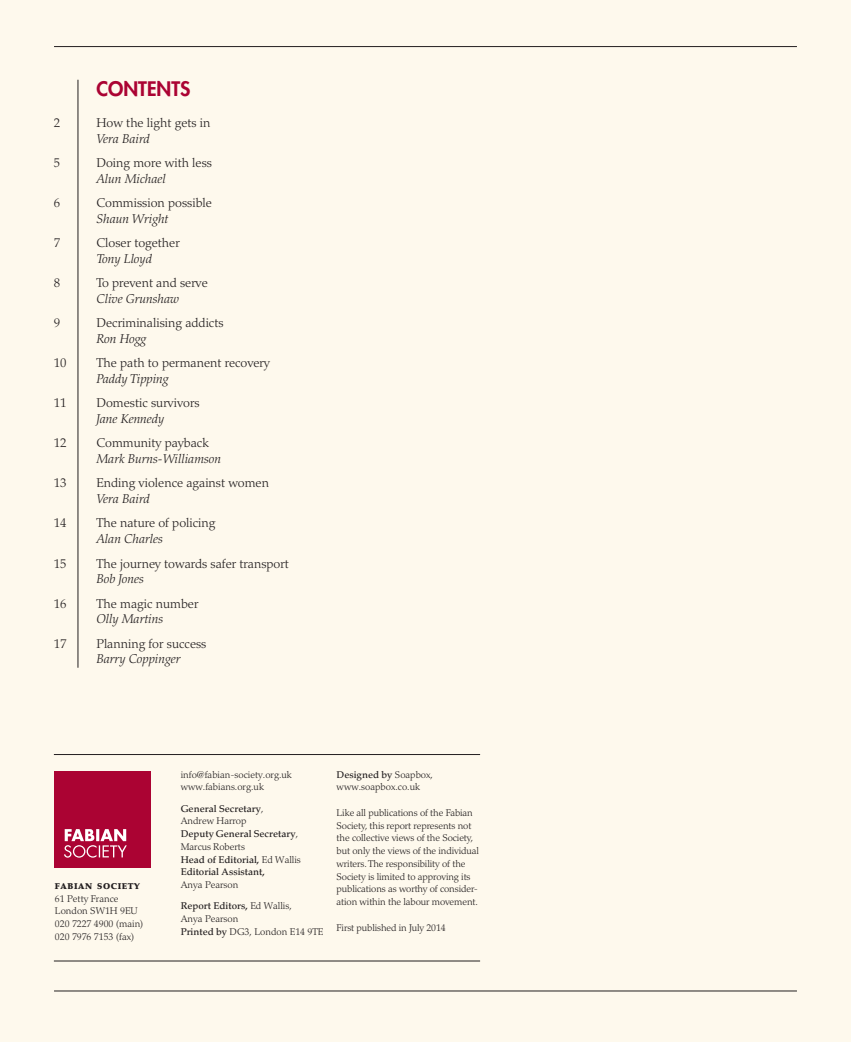
<style>
.page{position:relative;width:851px;height:1042px;background:#fff}
.page>*{position:absolute;margin:0;border:0;box-sizing:border-box;transform-origin:0 0}
.t1{font:800 19.5px "Futura Std";color:#ab0333}
.Body{font:300 12.75px "Palatino LT Std";color:#231f20}
.Body-2{font:italic 300 12.75px "Palatino LT Std";color:#231f20}
.t2{font:300 9.75px/12.8px "Palatino LT Std";letter-spacing:-.01em;color:#231f20}
.t3{font:500 9.75px/12.8px "Palatino LT Std";color:#231f20}
.t4{font:900 8.4px "Palatino LT Std";letter-spacing:.07em;color:#231f20}
.s1{font-weight:300}
.s2{font-weight:500}
</style>
<div class="page">
<div style="left:0;top:0;width:850px;height:1042px;background:#fef9ed"></div>
<hr style="left:78px;top:80px;width:1px;height:588px;background:#231f20">
<div style="left:54px;top:771px;width:96px;height:97px;background:#ab0333"></div>
<svg style="left:64px;top:829px;width:63px;height:28px"></svg>
<hr style="left:54px;top:754px;width:426px;height:1px;background:#231f20">
<hr style="left:54px;top:961px;width:426px;height:1px;background:#231f20">
<hr style="left:54px;top:46px;width:742px;height:1px;background:#231f20">
<hr style="left:54px;top:990px;width:742px;height:1px;background:#231f20">
<p class="t1" style="left:96px;top:76px;width:95px">CONTENTS</p>
<p class="Body" style="left:54px;top:116px;width:8px">2</p>
<p class="Body" style="left:96px;top:116px;width:116px">How the light gets in</p>
<p class="Body-2" style="left:96px;top:131px;width:55px">Vera Baird</p>
<p class="Body" style="left:54px;top:156px;width:8px">5</p>
<p class="Body" style="left:96px;top:156px;width:117px">Doing more with less</p>
<p class="Body-2" style="left:96px;top:171px;width:71px">Alun Michael</p>
<p class="Body" style="left:54px;top:196px;width:8px">6</p>
<p class="Body" style="left:96px;top:196px;width:117px">Commission possible</p>
<p class="Body-2" style="left:96px;top:211px;width:73px">Shaun Wright</p>
<p class="Body" style="left:54px;top:236px;width:8px">7</p>
<p class="Body" style="left:96px;top:236px;width:85px">Closer together</p>
<p class="Body-2" style="left:96px;top:251px;width:57px">Tony Lloyd</p>
<p class="Body" style="left:54px;top:276px;width:8px">8</p>
<p class="Body" style="left:96px;top:276px;width:113px">To prevent and serve</p>
<p class="Body-2" style="left:96px;top:291px;width:84px">Clive Grunshaw</p>
<p class="Body" style="left:54px;top:316px;width:8px">9</p>
<p class="Body" style="left:96px;top:316px;width:129px">Decriminalising addicts</p>
<p class="Body-2" style="left:96px;top:331px;width:51px">Ron Hogg</p>
<p class="Body" style="left:54px;top:356px;width:14px">10</p>
<p class="Body" style="left:96px;top:356px;width:175px">The path to permanent recovery</p>
<p class="Body-2" style="left:96px;top:371px;width:74px">Paddy Tipping</p>
<p class="Body" style="left:54px;top:396px;width:14px">11</p>
<p class="Body" style="left:96px;top:396px;width:105px">Domestic survivors</p>
<p class="Body-2" style="left:96px;top:411px;width:69px">Jane Kennedy</p>
<p class="Body" style="left:54px;top:436px;width:14px">12</p>
<p class="Body" style="left:96px;top:436px;width:114px">Community payback</p>
<p class="Body-2" style="left:96px;top:451px;width:126px">Mark Burns-Williamson</p>
<p class="Body" style="left:54px;top:476px;width:14px">13</p>
<p class="Body" style="left:96px;top:476px;width:174px">Ending violence against women</p>
<p class="Body-2" style="left:96px;top:491px;width:55px">Vera Baird</p>
<p class="Body" style="left:54px;top:516px;width:14px">14</p>
<p class="Body" style="left:96px;top:516px;width:120px">The nature of policing</p>
<p class="Body-2" style="left:96px;top:531px;width:68px">Alan Charles</p>
<p class="Body" style="left:54px;top:556px;width:14px">15</p>
<p class="Body" style="left:96px;top:556px;width:194px">The journey towards safer transport</p>
<p class="Body-2" style="left:96px;top:571px;width:49px">Bob Jones</p>
<p class="Body" style="left:54px;top:596px;width:14px">16</p>
<p class="Body" style="left:96px;top:596px;width:103px">The magic number</p>
<p class="Body-2" style="left:96px;top:611px;width:68px">Olly Martins</p>
<p class="Body" style="left:54px;top:636px;width:14px">17</p>
<p class="Body" style="left:96px;top:636px;width:112px">Planning for success</p>
<p class="Body-2" style="left:96px;top:651px;width:85px">Barry Coppinger</p>
<p class="t4" style="left:55px;top:881px;width:86px">FABIAN SOCIETY</p>
<p class="t2" style="left:55px;top:892px;width:65px">61 Petty France</p>
<p class="t2" style="left:55px;top:905px;width:84px">London SW1H 9EU</p>
<p class="t2" style="left:55px;top:917px;width:90px">020 7227 4900 (main)</p>
<p class="t2" style="left:55px;top:930px;width:81px">020 7976 7153 (fax)</p>
<p class="t2" style="left:181px;top:768px;width:113px">info@fabian-society.org.uk</p>
<p class="t2" style="left:181px;top:781px;width:85px">www.fabians.org.uk</p>
<p class="t3" style="left:181px;top:802px;width:84px">General Secretary<span class="s1">,<br>Andrew Harrop</span></p>
<p class="t3" style="left:181px;top:827px;width:119px">Deputy General Secretary<span class="s1">,<br>Marcus Roberts</span></p>
<p class="t3" style="left:181px;top:853px;width:122px">Head of Editorial, <span class="s1">Ed Wallis</span></p>
<p class="t3" style="left:181px;top:866px;width:86px">Editorial Assistant,<br><span class="s1">Anya Pearson</span></p>
<p class="t2" style="left:181px;top:900px;width:113px"><span class="s2">Report Editors,</span> Ed Wallis,<br>Anya Pearson</p>
<p class="t2" style="left:181px;top:925px;width:144px"><span class="s2">Printed by</span> DG3, London E14 9TE</p>
<p class="t2" style="left:336px;top:768px;width:98px"><span class="s2">Designed by</span> Soapbox, www.soapbox.co.uk</p>
<p class="t2" style="left:336px;top:806px;width:144px">Like all publications of the Fabian Society, this report represents not the collective views of the Society, but only the views of the individual writers. The responsibility of the Society is limited to approving its publications as worthy of consider&shy;ation within the labour movement.</p>
<p class="t2" style="left:336px;top:921px;width:111px">First published in July 2014</p>
</div>
